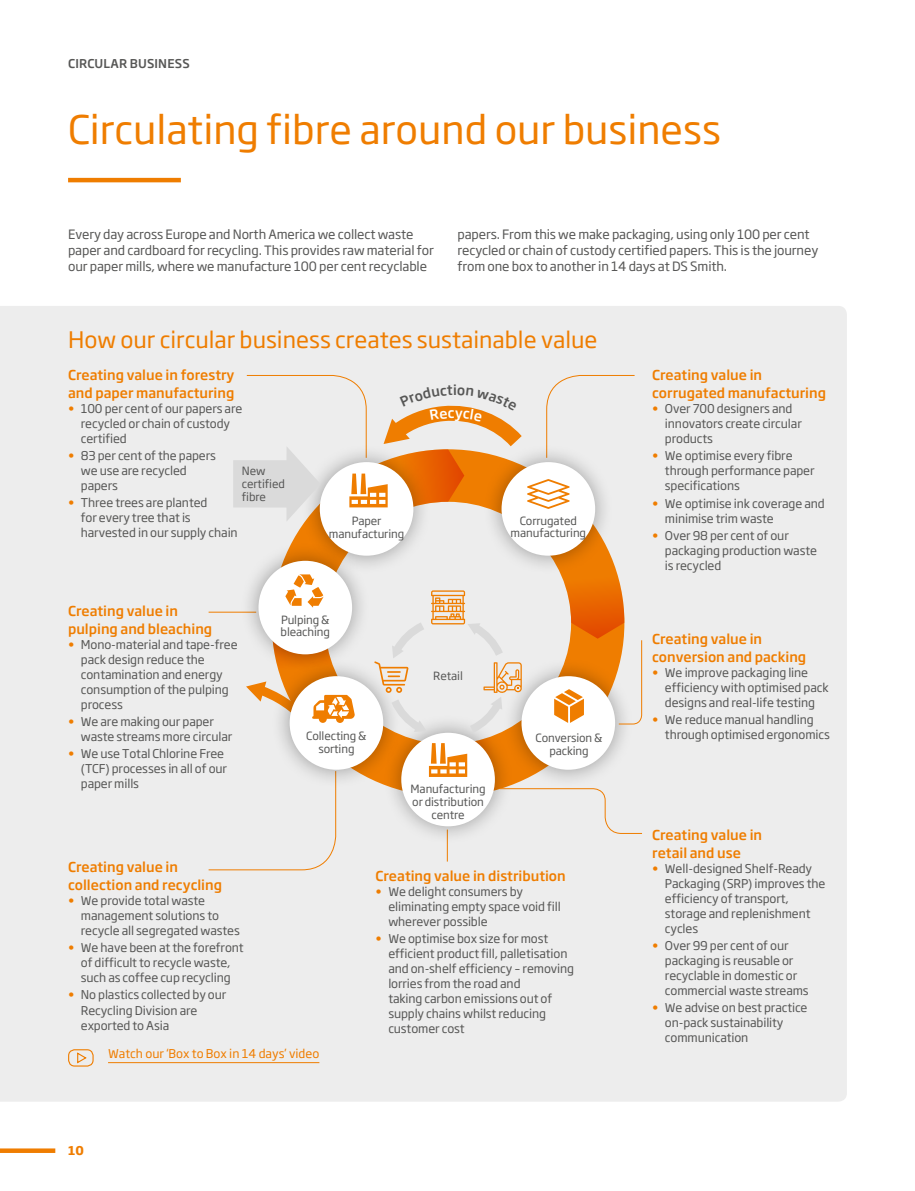
<style>
.page{position:relative;width:915px;height:1191px;background:#fff}
.page>*{position:absolute;margin:0;border:0;box-sizing:border-box;transform-origin:0 0}
.t1{font:39px "Soho Gothic Pro";color:#ef7d00}
.t2{font:22.5px "Soho Gothic Pro";color:#ef7d00}
.t3{font:500 13.5px/18px "Soho Gothic Pro";color:#ef7d00}
.t4{font:12.75px/15.8px "Soho Gothic Pro";letter-spacing:-.01em;color:#575756}
.t5{font:12px/15px "Soho Gothic Pro";letter-spacing:-.01em;color:#575756}
.t6{font:12px "Soho Gothic Pro";color:#ef7d00}
.t7{font:500 12px "Soho Gothic Pro";letter-spacing:.015em;color:#575756}
.t8{font:700 12px "Soho Gothic Pro";color:#ef7d00}
.t9{font:11.25px/12.8px "Soho Gothic Pro";letter-spacing:-.01em;color:#575756;text-align:center}
.s1{color:#ef7d00}
</style>
<div class="page">
<div style="left:0;top:306px;width:846px;height:795px;background:#ededed"></div>
<hr style="left:68px;top:178px;width:113px;height:4px;background:#ef7d00">
<hr style="left:108px;top:1062px;width:211px;height:1px;background:#ef7d00">
<div style="left:68px;top:1049px;width:26px;height:17px;border:1px solid #ef7d00;border-radius:6px"></div>
<svg style="left:76px;top:1051px;width:12px;height:13px"></svg>
<div style="left:0;top:1148px;width:55px;height:5px;background:#ef7d00"></div>
<svg style="left:208px;top:375px;width:434px;height:495px"></svg>
<p class="t7" style="left:68px;top:55px;width:123px">CIRCULAR BUSINESS</p>
<h1 class="t1" style="left:68px;top:99px;width:654px">Circulating fibre around our business</h1>
<p class="t4" style="left:68px;top:226px;width:367px">Every day across Europe and North America we collect waste paper and cardboard for recycling. This provides raw material for our paper mills, where we manufacture 100 per cent recyclable</p>
<p class="t4" style="left:457px;top:226px;width:362px">papers. From this we make packaging, using only 100 per cent recycled or chain of custody certified papers. This is the journey from one box to another in 14 days at DS Smith.</p>
<h2 class="t2" style="left:68px;top:322px;width:530px">How our circular business creates sustainable value</h2>
<p class="t3" style="left:68px;top:365px;width:168px">Creating value in forestry and paper manufacturing</p>
<p class="t5" style="left:81px;top:400px;width:163px;text-indent:-13px"><span class="s1">•</span> 100 per cent of our papers are recycled or chain of custody certified</p>
<p class="t5" style="left:81px;top:447px;width:136px;text-indent:-13px"><span class="s1">•</span> 83 per cent of the papers we use are recycled papers</p>
<p class="t5" style="left:81px;top:494px;width:158px;text-indent:-13px"><span class="s1">•</span> Three trees are planted<br>for every tree that is harvested in our supply chain</p>
<p class="t9" style="left:242px;top:464px;width:45px;text-align:left">New certified fibre</p>
<p class="t9" style="left:329px;top:514px;width:77px">Paper manufacturing</p>
<p class="t3" style="left:68px;top:601px;width:146px">Creating value in pulping and bleaching</p>
<p class="t5" style="left:81px;top:636px;width:158px;text-indent:-13px"><span class="s1">•</span> Mono-material and tape-free pack design reduce the contamination and energy consumption of the pulping process</p>
<p class="t5" style="left:81px;top:713px;width:153px;text-indent:-13px"><span class="s1">•</span> We are making our paper waste streams more circular</p>
<p class="t5" style="left:81px;top:745px;width:148px;text-indent:-13px"><span class="s1">•</span> We use Total Chlorine Free (TCF) processes in all of our paper mills</p>
<p class="t9" style="left:280px;top:612px;width:51px;text-align:left">Pulping &amp; bleaching</p>
<p class="t9" style="left:306px;top:729px;width:62px">Collecting &amp; sorting</p>
<p class="t9" style="left:433px;top:669px;width:31px">Retail</p>
<p class="t9" style="left:410px;top:782px;width:76px">Manufacturing or distribution centre</p>
<p class="t9" style="left:510px;top:513px;width:77px">Corrugated manufacturing</p>
<p class="t9" style="left:535px;top:731px;width:69px">Conversion &amp; packing</p>
<p class="t3" style="left:68px;top:857px;width:155px">Creating value in collection and recycling</p>
<p class="t5" style="left:81px;top:892px;width:160px;text-indent:-13px"><span class="s1">•</span> We provide total waste management solutions to recycle all segregated wastes</p>
<p class="t5" style="left:68px;top:939px;width:177px;text-align:center"><span class="s1">•</span> We have been at the forefront of difficult to recycle waste, such as coffee cup recycling</p>
<p class="t5" style="left:81px;top:987px;width:147px;text-indent:-13px"><span class="s1">•</span> No plastics collected by our<br>Recycling Division are exported to Asia</p>
<p class="t6" style="left:108px;top:1044px;width:213px">Watch our ‘Box to Box in 14 days’ video</p>
<p class="t8" style="left:68px;top:1141px;width:17px">10</p>
<p class="t3" style="left:375px;top:866px;width:192px">Creating value in distribution</p>
<p class="t5" style="left:388px;top:883px;width:174px;text-indent:-13px"><span class="s1">•</span> We delight consumers by eliminating empty space void fill wherever possible</p>
<p class="t5" style="left:388px;top:930px;width:187px;text-indent:-13px"><span class="s1">•</span> We optimise box size for most efficient product fill, palletisation and on-shelf efficiency – removing lorries from the road and<br>taking carbon emissions out of supply chains whilst reducing customer cost</p>
<p class="t3" style="left:652px;top:365px;width:175px">Creating value in corrugated manufacturing</p>
<p class="t5" style="left:664px;top:400px;width:138px;text-indent:-13px"><span class="s1">•</span> Over 700 designers and innovators create circular products</p>
<p class="t5" style="left:664px;top:448px;width:151px;text-indent:-13px"><span class="s1">•</span> We optimise every fibre through performance paper specifications</p>
<p class="t5" style="left:664px;top:495px;width:161px;text-indent:-13px"><span class="s1">•</span> We optimise ink coverage and minimise trim waste</p>
<p class="t5" style="left:664px;top:527px;width:153px;text-indent:-13px"><span class="s1">•</span> Over 98 per cent of our packaging production waste is recycled</p>
<p class="t3" style="left:652px;top:629px;width:155px">Creating value in conversion and packing</p>
<p class="t5" style="left:664px;top:664px;width:165px;text-indent:-13px"><span class="s1">•</span> We improve packaging line efficiency with optimised pack designs and real-life testing</p>
<p class="t5" style="left:664px;top:711px;width:166px;text-indent:-13px"><span class="s1">•</span> We reduce manual handling through optimised ergonomics</p>
<p class="t3" style="left:652px;top:824px;width:111px">Creating value in retail and use</p>
<p class="t5" style="left:664px;top:860px;width:162px;text-indent:-13px"><span class="s1">•</span> Well-designed Shelf-Ready<br>Packaging (SRP) improves the efficiency of transport, storage and replenishment cycles</p>
<p class="t5" style="left:664px;top:937px;width:145px;text-indent:-13px"><span class="s1">•</span> Over 99 per cent of our packaging is reusable or recyclable in domestic or commercial waste streams</p>
<p class="t5" style="left:664px;top:999px;width:144px;text-indent:-13px"><span class="s1">•</span> We advise on best practice on-pack sustainability communication</p>
</div>
